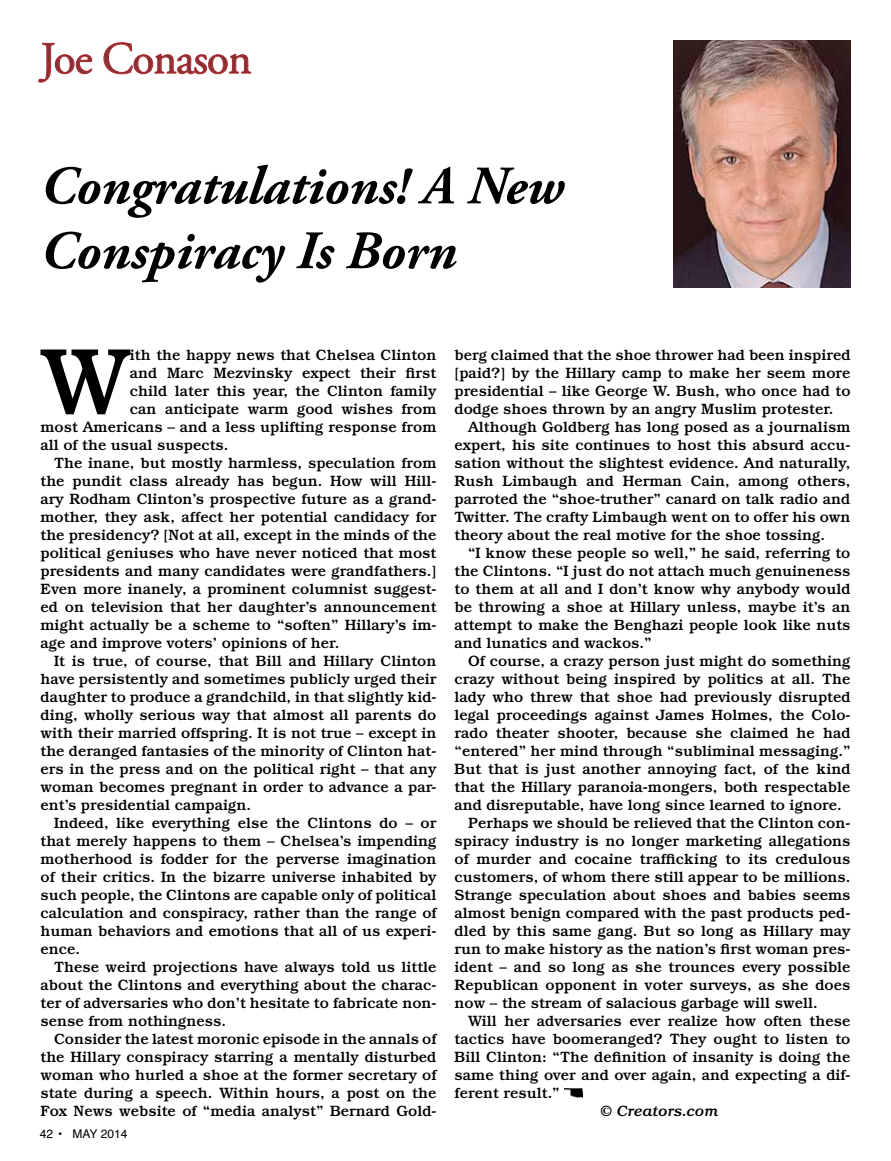
<style>
.page{position:relative;width:891px;height:1161px;background:#fff}
.page>*{position:absolute;margin:0;border:0;box-sizing:border-box;transform-origin:0 0}
.t1{font:500 94.35px "Bookman Std";color:#000}
.t2{font:italic 700 54px/64.8px "Adobe Garamond Pro";color:#000}
.t3{font:45px "Adobe Garamond Pro";letter-spacing:-.02em;color:#893035}
.t4{font:500 15px/18px "Bookman Std";color:#000;text-align:justify}
.t5{font:italic 500 15px "Bookman Std";color:#000}
.t6{font:12px "Helvetica";color:#000}
</style>
<div class="page">
<svg style="left:38px;top:43px;width:55px;height:40px"></svg>
<svg style="left:103px;top:42px;width:149px;height:33px"></svg>
<img style="left:674px;top:40px;width:176px;height:248px">
<img style="left:565px;top:1089px;width:18px;height:9px">
<h3 class="t3" style="left:40px;top:32px;width:213px">Joe Conason</h3>
<h2 class="t2" style="left:40px;top:155px;width:525px">Congratulations! A New<br>Conspiracy Is Born</h2>
<h1 class="t1" style="left:41px;top:326px;width:91px">W</h1>
<p class="t4" style="left:130px;top:346px;width:308px">ith the happy news that Chelsea Clinton</p>
<p class="t4" style="left:130px;top:364px;width:308px">and Marc Mezvinsky expect their first</p>
<p class="t4" style="left:130px;top:382px;width:308px">child later this year, the Clinton family</p>
<p class="t4" style="left:130px;top:400px;width:308px">can anticipate warm good wishes from</p>
<p class="t4" style="left:41px;top:418px;width:397px">most Americans – and a less uplifting response from</p>
<p class="t4" style="left:41px;top:436px;width:190px">all of the usual suspects.</p>
<p class="t4" style="left:54px;top:454px;width:384px">The inane, but mostly harmless, speculation from</p>
<p class="t4" style="left:41px;top:472px;width:397px">the pundit class already has begun. How will Hill-</p>
<p class="t4" style="left:41px;top:490px;width:398px">ary Rodham Clinton’s prospective future as a grand-</p>
<p class="t4" style="left:41px;top:508px;width:398px">mother, they ask, affect her potential candidacy for</p>
<p class="t4" style="left:41px;top:526px;width:398px">the presidency? [Not at all, except in the minds of the</p>
<p class="t4" style="left:41px;top:544px;width:397px">political geniuses who have never noticed that most</p>
<p class="t4" style="left:41px;top:562px;width:397px">presidents and many candidates were grandfathers.]</p>
<p class="t4" style="left:41px;top:580px;width:398px">Even more inanely, a prominent columnist suggest-</p>
<p class="t4" style="left:41px;top:598px;width:398px">ed on television that her daughter’s announcement</p>
<p class="t4" style="left:41px;top:616px;width:398px">might actually be a scheme to “soften” Hillary’s im-</p>
<p class="t4" style="left:41px;top:634px;width:300px">age and improve voters’ opinions of her.</p>
<p class="t4" style="left:54px;top:652px;width:384px">It is true, of course, that Bill and Hillary Clinton</p>
<p class="t4" style="left:41px;top:670px;width:397px">have persistently and sometimes publicly urged their</p>
<p class="t4" style="left:41px;top:688px;width:398px">daughter to produce a grandchild, in that slightly kid-</p>
<p class="t4" style="left:41px;top:706px;width:397px">ding, wholly serious way that almost all parents do</p>
<p class="t4" style="left:41px;top:724px;width:398px">with their married offspring. It is not true – except in</p>
<p class="t4" style="left:41px;top:742px;width:397px">the deranged fantasies of the minority of Clinton hat-</p>
<p class="t4" style="left:41px;top:760px;width:397px">ers in the press and on the political right – that any</p>
<p class="t4" style="left:41px;top:778px;width:397px">woman becomes pregnant in order to advance a par-</p>
<p class="t4" style="left:41px;top:796px;width:212px">ent’s presidential campaign.</p>
<p class="t4" style="left:54px;top:814px;width:384px">Indeed, like everything else the Clintons do – or</p>
<p class="t4" style="left:41px;top:832px;width:398px">that merely happens to them – Chelsea’s impending</p>
<p class="t4" style="left:41px;top:850px;width:397px">motherhood is fodder for the perverse imagination</p>
<p class="t4" style="left:41px;top:868px;width:398px">of their critics. In the bizarre universe inhabited by</p>
<p class="t4" style="left:41px;top:886px;width:397px">such people, the Clintons are capable only of political</p>
<p class="t4" style="left:41px;top:904px;width:398px">calculation and conspiracy, rather than the range of</p>
<p class="t4" style="left:41px;top:922px;width:398px">human behaviors and emotions that all of us experi-</p>
<p class="t4" style="left:41px;top:940px;width:41px">ence.</p>
<p class="t4" style="left:54px;top:958px;width:384px">These weird projections have always told us little</p>
<p class="t4" style="left:41px;top:976px;width:397px">about the Clintons and everything about the charac-</p>
<p class="t4" style="left:41px;top:994px;width:397px">ter of adversaries who don’t hesitate to fabricate non-</p>
<p class="t4" style="left:41px;top:1012px;width:187px">sense from nothingness.</p>
<p class="t4" style="left:54px;top:1030px;width:384px">Consider the latest moronic episode in the annals of</p>
<p class="t4" style="left:41px;top:1048px;width:397px">the Hillary conspiracy starring a mentally disturbed</p>
<p class="t4" style="left:41px;top:1066px;width:397px">woman who hurled a shoe at the former secretary of</p>
<p class="t4" style="left:41px;top:1084px;width:397px">state during a speech. Within hours, a post on the</p>
<p class="t4" style="left:41px;top:1102px;width:397px">Fox News website of “media analyst” Bernard Gold-</p>
<p class="t6" style="left:40px;top:1125px;width:89px">42 • MAY 2014</p>
<p class="t4" style="left:455px;top:346px;width:398px">berg claimed that the shoe thrower had been inspired [paid?] by the Hillary camp to make her seem more presidential – like George W. Bush, who once had to dodge shoes thrown by an angry Muslim protester.</p>
<p class="t4" style="left:455px;top:418px;width:398px;text-indent:14px">Although Goldberg has long posed as a journalism expert, his site continues to host this absurd accu&shy;sation without the slightest evidence. And naturally, Rush Limbaugh and Herman Cain, among others, parroted the “shoe-truther” canard on talk radio and Twitter. The crafty Limbaugh went on to offer his own theory about the real motive for the shoe tossing.</p>
<p class="t4" style="left:455px;top:544px;width:398px;text-indent:14px">“I know these people so well,” he said, referring to the Clintons. “I just do not attach much genuineness to them at all and I don’t know why anybody would be throwing a shoe at Hillary unless, maybe it’s an attempt to make the Benghazi people look like nuts and lunatics and wackos.”</p>
<p class="t4" style="left:468px;top:652px;width:384px">Of course, a crazy person just might do something</p>
<p class="t4" style="left:455px;top:670px;width:397px">crazy without being inspired by politics at all. The</p>
<p class="t4" style="left:455px;top:688px;width:398px">lady who threw that shoe had previously disrupted</p>
<p class="t4" style="left:455px;top:706px;width:398px">legal proceedings against James Holmes, the Colo-</p>
<p class="t4" style="left:455px;top:724px;width:398px">rado theater shooter, because she claimed he had</p>
<p class="t4" style="left:455px;top:742px;width:398px">“entered” her mind through “subliminal messaging.”</p>
<p class="t4" style="left:455px;top:760px;width:397px">But that is just another annoying fact, of the kind</p>
<p class="t4" style="left:455px;top:778px;width:397px">that the Hillary paranoia-mongers, both respectable</p>
<p class="t4" style="left:455px;top:796px;width:389px">and disreputable, have long since learned to ignore.</p>
<p class="t4" style="left:468px;top:814px;width:384px">Perhaps we should be relieved that the Clinton con-</p>
<p class="t4" style="left:455px;top:832px;width:398px">spiracy industry is no longer marketing allegations</p>
<p class="t4" style="left:455px;top:850px;width:397px">of murder and cocaine trafficking to its credulous</p>
<p class="t4" style="left:455px;top:868px;width:398px">customers, of whom there still appear to be millions.</p>
<p class="t4" style="left:455px;top:886px;width:398px">Strange speculation about shoes and babies seems</p>
<p class="t4" style="left:455px;top:904px;width:397px">almost benign compared with the past products ped-</p>
<p class="t4" style="left:455px;top:922px;width:398px">dled by this same gang. But so long as Hillary may</p>
<p class="t4" style="left:455px;top:940px;width:397px">run to make history as the nation’s first woman pres-</p>
<p class="t4" style="left:455px;top:958px;width:398px">ident – and so long as she trounces every possible</p>
<p class="t4" style="left:455px;top:976px;width:397px">Republican opponent in voter surveys, as she does</p>
<p class="t4" style="left:455px;top:994px;width:365px">now – the stream of salacious garbage will swell.</p>
<p class="t4" style="left:468px;top:1012px;width:384px">Will her adversaries ever realize how often these</p>
<p class="t4" style="left:455px;top:1030px;width:397px">tactics have boomeranged? They ought to listen to</p>
<p class="t4" style="left:455px;top:1048px;width:397px">Bill Clinton: “The definition of insanity is doing the</p>
<p class="t4" style="left:455px;top:1066px;width:397px">same thing over and over again, and expecting a dif-</p>
<p class="t4" style="left:455px;top:1084px;width:107px">ferent result.”</p>
<p class="t5" style="left:600px;top:1102px;width:120px">© Creators.com</p>
</div>
